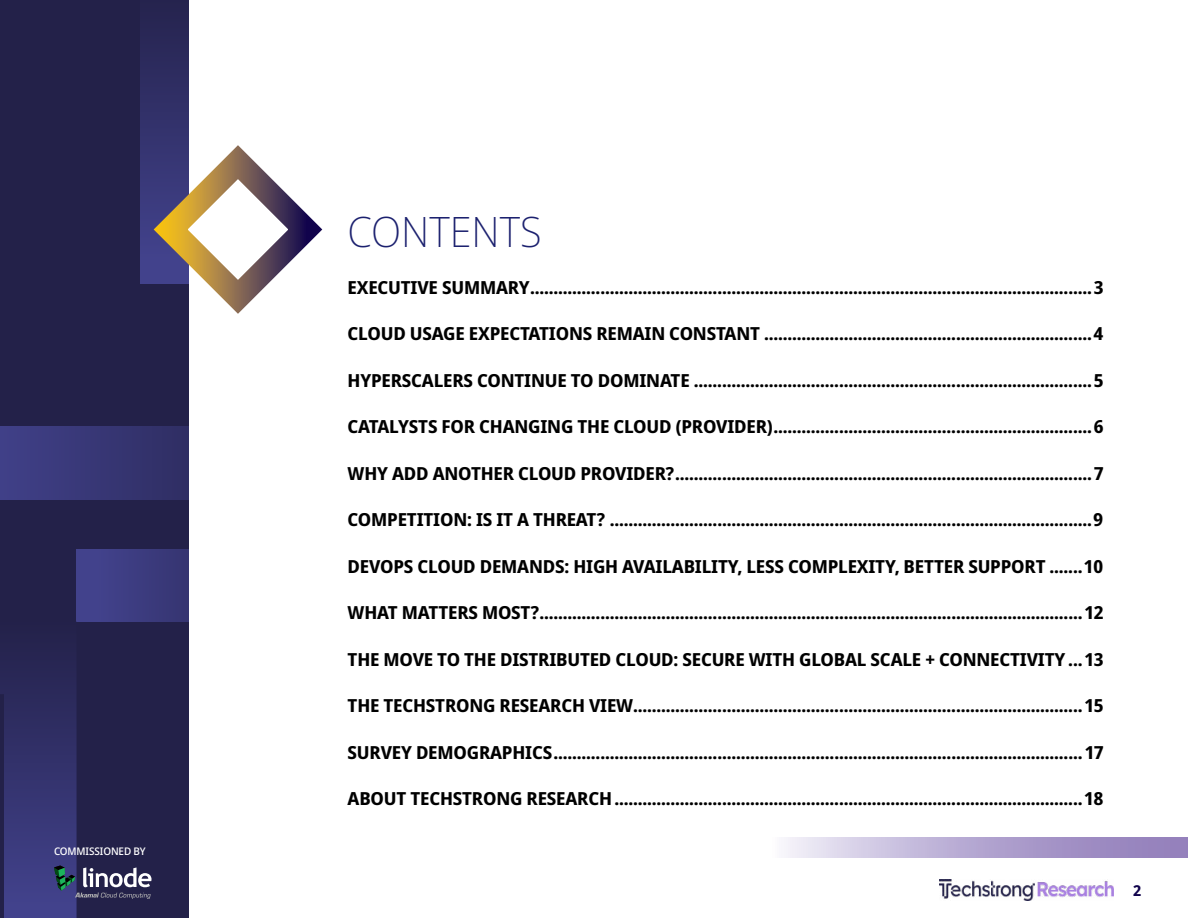
<style>
.page{position:relative;width:1188px;height:918px;background:#fff}
.page>*{position:absolute;margin:0;border:0;box-sizing:border-box;transform-origin:0 0}
.t1{font:200 42px "Noto Sans Display";color:#1c216f}
.t2{font:700 18px "Noto Sans Display";letter-spacing:-.01em;color:#000}
.t3{font:700 15px "Noto Sans Display";color:#11034c}
.t4{font:500 10.5px "Noto Sans Display";letter-spacing:-.01em;color:#fff}
</style>
<div class="page">
<div style="left:0;top:0;width:189px;height:918px;background:#232149"></div>
<svg style="left:140px;top:24px;width:49px;height:104px"></svg>
<div style="left:0;top:427px;width:189px;height:73px;background:linear-gradient(to right,#404088,#2f2e63)"></div>
<div style="left:77px;top:549px;width:112px;height:73px;background:linear-gradient(to right,#444490,#363572)"></div>
<svg style="left:0;top:665px;width:152px;height:253px"></svg>
<svg style="left:786px;top:837px;width:402px;height:20px;background:#b7aad3"></svg>
<img style="left:940px;top:880px;width:174px;height:20px">
<svg style="left:140px;top:128px;width:183px;height:186px"></svg>
<p class="t4" style="left:54px;top:844px;width:93px">COMMISSIONED BY</p>
<h1 class="t1" style="left:348px;top:202px;width:196px">CONTENTS</h1>
<p class="t2" style="left:348px;top:275px;width:757px">EXECUTIVE SUMMARY........................................................................................................................3</p>
<p class="t2" style="left:348px;top:321px;width:757px">CLOUD USAGE EXPECTATIONS REMAIN CONSTANT ......................................................................4</p>
<p class="t2" style="left:348px;top:368px;width:757px">HYPERSCALERS CONTINUE TO DOMINATE .....................................................................................5</p>
<p class="t2" style="left:348px;top:414px;width:757px">CATALYSTS FOR CHANGING THE CLOUD (PROVIDER)....................................................................6</p>
<p class="t2" style="left:348px;top:461px;width:758px">WHY ADD ANOTHER CLOUD PROVIDER?......................................................................................... 7</p>
<p class="t2" style="left:348px;top:507px;width:757px">COMPETITION: IS IT A THREAT? .......................................................................................................9</p>
<p class="t2" style="left:348px;top:554px;width:757px">DEVOPS CLOUD DEMANDS: HIGH AVAILABILITY, LESS COMPLEXITY, BETTER SUPPORT .......10</p>
<p class="t2" style="left:348px;top:600px;width:757px">WHAT MATTERS MOST?.................................................................................................................... 12</p>
<p class="t2" style="left:348px;top:647px;width:757px">THE MOVE TO THE DISTRIBUTED CLOUD: SECURE WITH GLOBAL SCALE + CONNECTIVITY ... 13</p>
<p class="t2" style="left:348px;top:693px;width:758px">THE TECHSTRONG RESEARCH VIEW................................................................................................ 15</p>
<p class="t2" style="left:348px;top:740px;width:757px">SURVEY DEMOGRAPHICS................................................................................................................. 17</p>
<p class="t2" style="left:348px;top:786px;width:757px">ABOUT TECHSTRONG RESEARCH....................................................................................................18</p>
<p class="t3" style="left:1133px;top:880px;width:10px">2</p>
</div>
